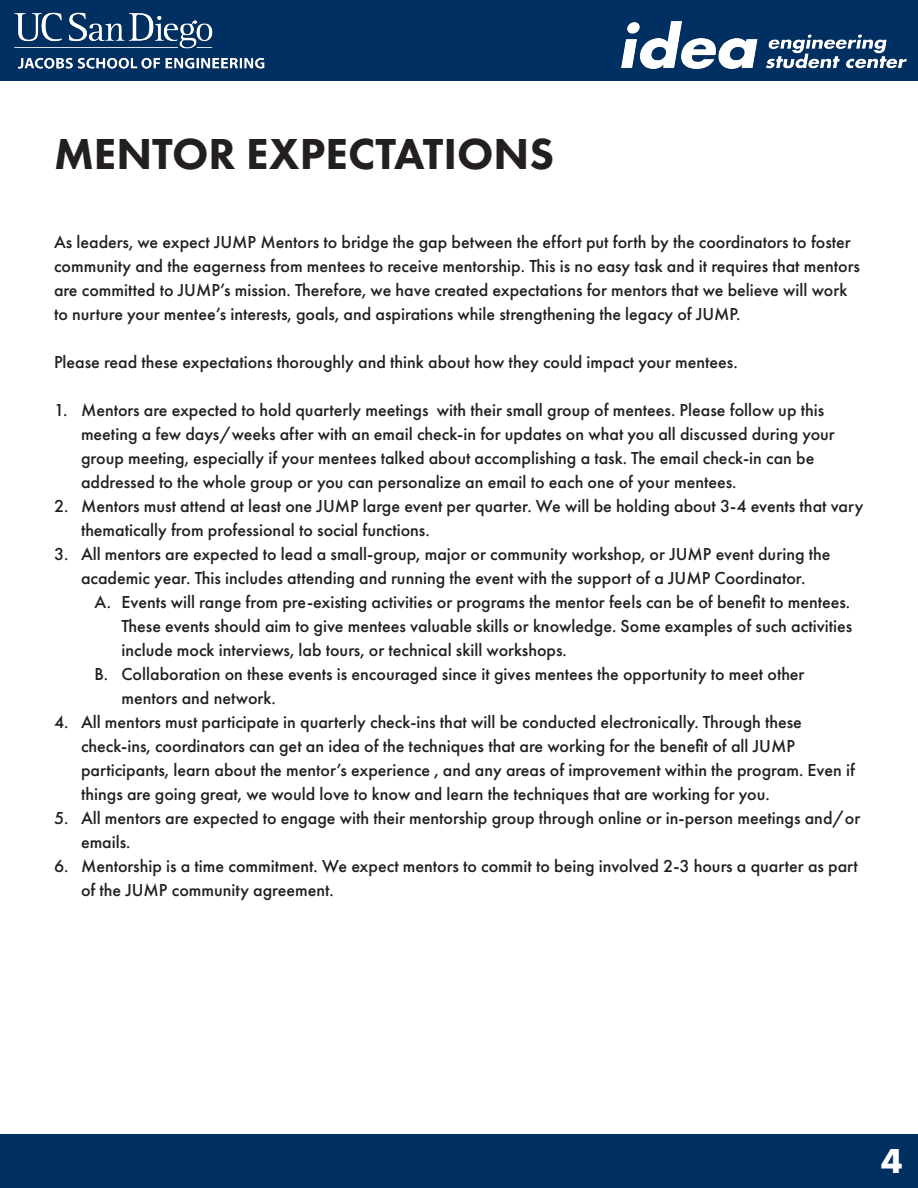
<style>
.page{position:relative;width:918px;height:1188px;background:#fff}
.page>*{position:absolute;margin:0;border:0;box-sizing:border-box;transform-origin:0 0}
.t1{font:800 45px "Futura PT";color:#231f20}
.t2{font:700 36px "Futura PT";color:#fff}
.t3{font:500 18px/24px "Futura PT";color:#231f20}
</style>
<div class="page">
<div style="left:0;top:1134px;width:918px;height:54px;background:#003062"></div>
<div style="left:0;top:0;width:918px;height:81px;background:#003062"></div>
<img style="left:14px;top:12px;width:251px;height:57px">
<img style="left:621px;top:22px;width:286px;height:47px">
<p class="t1" style="left:54px;top:126px;width:502px">MENTOR EXPECTATIONS</p>
<p class="t3" style="left:54px;top:230px;width:807px">As leaders, we expect JUMP Mentors to bridge the gap between the effort put forth by the coordinators to foster community and the eagerness from mentees to receive mentorship. This is no easy task and it requires that mentors are committed to JUMP’s mission. Therefore, we have created expectations for mentors that we believe will work to nurture your mentee’s interests, goals, and aspirations while strengthening the legacy of JUMP.</p>
<p class="t3" style="left:54px;top:350px;width:685px">Please read these expectations thoroughly and think about how they could impact your mentees.</p>
<p class="t3" style="left:81px;top:398px;width:755px;text-indent:-27px">1. Mentors are expected to hold quarterly meetings with their small group of mentees. Please follow up this meeting a few days/weeks after with an email check-in for updates on what you all discussed during your group meeting, especially if your mentees talked about accomplishing a task. The email check-in can be addressed to the whole group or you can personalize an email to each one of your mentees.</p>
<p class="t3" style="left:81px;top:494px;width:784px;text-indent:-27px">2. Mentors must attend at least one JUMP large event per quarter. We will be holding about 3-4 events that vary thematically from professional to social functions.</p>
<p class="t3" style="left:54px;top:542px;width:778px;text-align:center">3. All mentors are expected to lead a small-group, major or community workshop, or JUMP event during the academic year. This includes attending and running the event with the support of a JUMP Coordinator.</p>
<p class="t3" style="left:122px;top:590px;width:732px;text-align:justify;text-indent:-27px">A. Events will range from pre-existing activities or programs the mentor feels can be of benefit to mentees.<br>These events should aim to give mentees valuable skills or knowledge. Some examples of such activities include mock interviews, lab tours, or technical skill workshops.</p>
<p class="t3" style="left:122px;top:662px;width:685px;text-indent:-27px">B. Collaboration on these events is encouraged since it gives mentees the opportunity to meet other mentors and network.</p>
<p class="t3" style="left:81px;top:710px;width:775px;text-indent:-27px">4. All mentors must participate in quarterly check-ins that will be conducted electronically. Through these check-ins, coordinators can get an idea of the techniques that are working for the benefit of all JUMP participants, learn about the mentor’s experience , and any areas of improvement within the program. Even if things are going great, we would love to know and learn the techniques that are working for you.</p>
<p class="t3" style="left:81px;top:806px;width:781px;text-indent:-27px">5. All mentors are expected to engage with their mentorship group through online or in-person meetings and/or emails.</p>
<p class="t3" style="left:81px;top:854px;width:779px;text-indent:-27px">6. Mentorship is a time commitment. We expect mentors to commit to being involved 2-3 hours a quarter as part of the JUMP community agreement.</p>
<h2 class="t2" style="left:881px;top:1138px;width:23px">4</h2>
</div>
